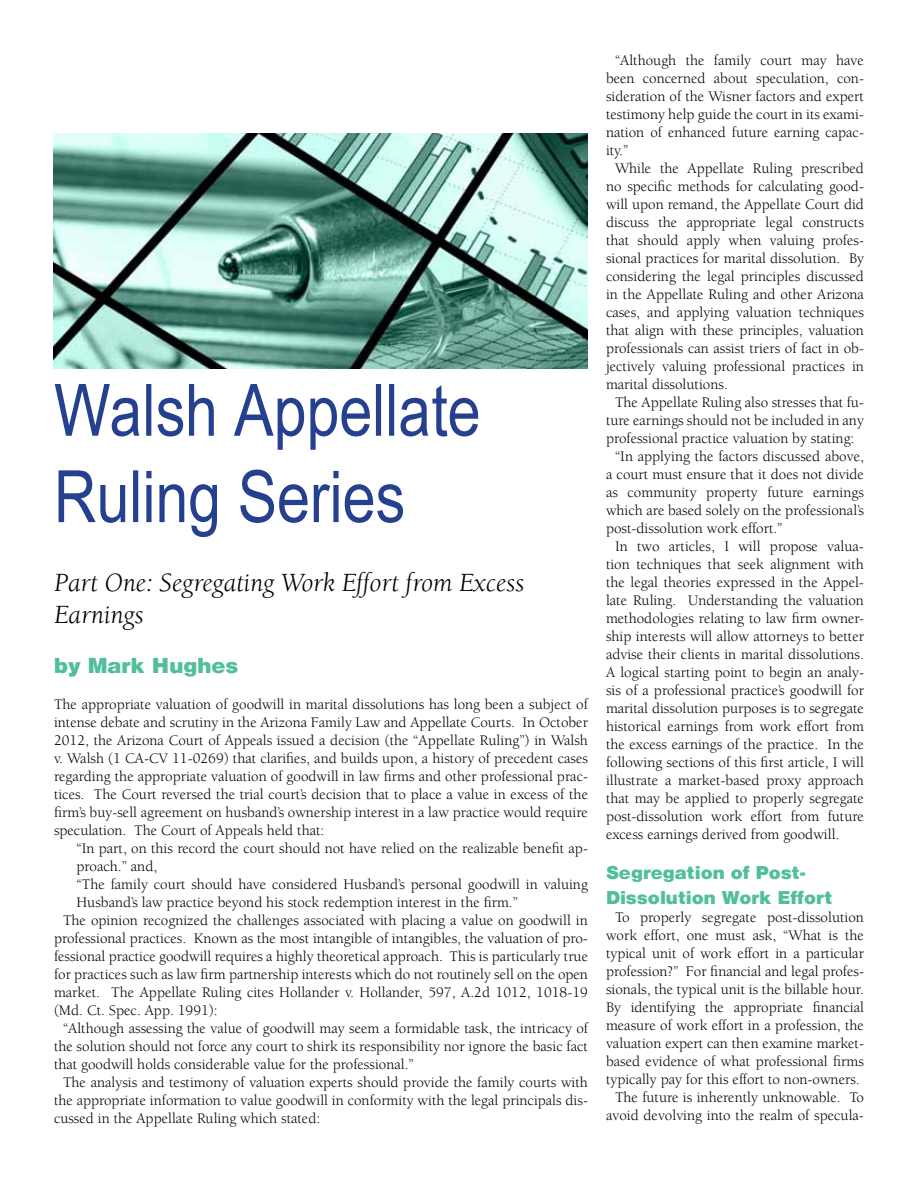
<style>
.page{position:relative;width:918px;height:1188px;background:#fff}
.page>*{position:absolute;margin:0;border:0;box-sizing:border-box;transform-origin:0 0}
.t1{font:condensed 72px/86.4px "Helvetica";color:#25408f}
.t2{font:italic 27px/32.4px "Berkeley";color:#000}
.t3{font:900 21px "Helvetica";color:#51be9d}
.t4{font:900 18px/25.2px "Helvetica";color:#51be9d}
.t5{font:15px/18px "Berkeley";color:#000;text-align:justify}
</style>
<div class="page">
<img style="left:54px;top:133px;width:534px;height:236px">
<h1 class="t1" style="left:54px;top:369px;width:428px">Walsh Appellate<br>Ruling Series</h1>
<h2 class="t2" style="left:54px;top:567px;width:472px">Part One: Segregating Work Effort from Excess<br>Earnings</h2>
<h3 class="t3" style="left:54px;top:652px;width:186px">by Mark Hughes</h3>
<p class="t5" style="left:54px;top:696px;width:536px">The appropriate valuation of goodwill in marital dissolutions has long been a subject of intense debate and scrutiny in the Arizona Family Law and Appellate Courts. In October 2012, the Arizona Court of Appeals issued a decision (the “Appellate Ruling”) in Walsh v. Walsh (1 CA-CV 11-0269) that clarifies, and builds upon, a history of precedent cases regarding the appropriate valuation of goodwill in law firms and other professional prac&shy;tices. The Court reversed the trial court’s decision that to place a value in excess of the firm’s buy-sell agreement on husband’s ownership interest in a law practice would require speculation. The Court of Appeals held that:</p>
<p class="t5" style="left:76px;top:840px;width:513px">“In part, on this record the court should not have relied on the realizable benefit ap-</p>
<p class="t5" style="left:76px;top:858px;width:82px">proach.” and,</p>
<p class="t5" style="left:76px;top:876px;width:513px">“The family court should have considered Husband’s personal goodwill in valuing</p>
<p class="t5" style="left:76px;top:894px;width:443px">Husband’s law practice beyond his stock redemption interest in the firm.”</p>
<p class="t5" style="left:63px;top:912px;width:526px">The opinion recognized the challenges associated with placing a value on goodwill in</p>
<p class="t5" style="left:54px;top:930px;width:535px">professional practices. Known as the most intangible of intangibles, the valuation of pro-</p>
<p class="t5" style="left:54px;top:948px;width:536px">fessional practice goodwill requires a highly theoretical approach. This is particularly true</p>
<p class="t5" style="left:54px;top:966px;width:536px">for practices such as law firm partnership interests which do not routinely sell on the open</p>
<p class="t5" style="left:54px;top:984px;width:535px">market. The Appellate Ruling cites Hollander v. Hollander, 597, A.2d 1012, 1018-19</p>
<p class="t5" style="left:54px;top:1002px;width:165px">(Md. Ct. Spec. App. 1991):</p>
<p class="t5" style="left:63px;top:1020px;width:527px">“Although assessing the value of goodwill may seem a formidable task, the intricacy of</p>
<p class="t5" style="left:54px;top:1038px;width:535px">the solution should not force any court to shirk its responsibility nor ignore the basic fact</p>
<p class="t5" style="left:54px;top:1056px;width:361px">that goodwill holds considerable value for the professional.”</p>
<p class="t5" style="left:63px;top:1074px;width:527px">The analysis and testimony of valuation experts should provide the family courts with</p>
<p class="t5" style="left:54px;top:1092px;width:536px">the appropriate information to value goodwill in conformity with the legal principals dis-</p>
<p class="t5" style="left:54px;top:1110px;width:268px">cussed in the Appellate Ruling which stated:</p>
<p class="t5" style="left:615px;top:52px;width:250px">“Although the family court may have</p>
<p class="t5" style="left:606px;top:70px;width:260px">been concerned about speculation, con-</p>
<p class="t5" style="left:606px;top:88px;width:259px">sideration of the Wisner factors and expert</p>
<p class="t5" style="left:606px;top:106px;width:259px">testimony help guide the court in its exami-</p>
<p class="t5" style="left:606px;top:124px;width:260px">nation of enhanced future earning capac-</p>
<p class="t5" style="left:606px;top:142px;width:24px">ity.”</p>
<p class="t5" style="left:615px;top:160px;width:250px">While the Appellate Ruling prescribed</p>
<p class="t5" style="left:606px;top:178px;width:260px">no specific methods for calculating good-</p>
<p class="t5" style="left:606px;top:196px;width:260px">will upon remand, the Appellate Court did</p>
<p class="t5" style="left:606px;top:214px;width:259px">discuss the appropriate legal constructs</p>
<p class="t5" style="left:606px;top:232px;width:260px">that should apply when valuing profes-</p>
<p class="t5" style="left:606px;top:250px;width:259px">sional practices for marital dissolution. By</p>
<p class="t5" style="left:606px;top:268px;width:259px">considering the legal principles discussed</p>
<p class="t5" style="left:606px;top:286px;width:259px">in the Appellate Ruling and other Arizona</p>
<p class="t5" style="left:606px;top:304px;width:259px">cases, and applying valuation techniques</p>
<p class="t5" style="left:606px;top:322px;width:259px">that align with these principles, valuation</p>
<p class="t5" style="left:606px;top:340px;width:259px">professionals can assist triers of fact in ob-</p>
<p class="t5" style="left:606px;top:358px;width:260px">jectively valuing professional practices in</p>
<p class="t5" style="left:606px;top:376px;width:123px">marital dissolutions.</p>
<p class="t5" style="left:615px;top:394px;width:250px">The Appellate Ruling also stresses that fu-</p>
<p class="t5" style="left:606px;top:412px;width:259px">ture earnings should not be included in any</p>
<p class="t5" style="left:606px;top:430px;width:250px">professional practice valuation by stating:</p>
<p class="t5" style="left:615px;top:448px;width:251px">“In applying the factors discussed above,</p>
<p class="t5" style="left:606px;top:466px;width:260px">a court must ensure that it does not divide</p>
<p class="t5" style="left:606px;top:484px;width:259px">as community property future earnings</p>
<p class="t5" style="left:606px;top:502px;width:259px">which are based solely on the professional’s</p>
<p class="t5" style="left:606px;top:520px;width:178px">post-dissolution work effort.”</p>
<p class="t5" style="left:615px;top:538px;width:250px">In two articles, I will propose valua-</p>
<p class="t5" style="left:606px;top:556px;width:260px">tion techniques that seek alignment with</p>
<p class="t5" style="left:606px;top:574px;width:259px">the legal theories expressed in the Appel-</p>
<p class="t5" style="left:606px;top:592px;width:259px">late Ruling. Understanding the valuation</p>
<p class="t5" style="left:606px;top:610px;width:259px">methodologies relating to law firm owner-</p>
<p class="t5" style="left:606px;top:628px;width:260px">ship interests will allow attorneys to better</p>
<p class="t5" style="left:606px;top:646px;width:260px">advise their clients in marital dissolutions.</p>
<p class="t5" style="left:606px;top:664px;width:260px">A logical starting point to begin an analy-</p>
<p class="t5" style="left:606px;top:682px;width:259px">sis of a professional practice’s goodwill for</p>
<p class="t5" style="left:606px;top:700px;width:259px">marital dissolution purposes is to segregate</p>
<p class="t5" style="left:606px;top:718px;width:259px">historical earnings from work effort from</p>
<p class="t5" style="left:606px;top:736px;width:259px">the excess earnings of the practice. In the</p>
<p class="t5" style="left:606px;top:754px;width:259px">following sections of this first article, I will</p>
<p class="t5" style="left:606px;top:772px;width:259px">illustrate a market-based proxy approach</p>
<p class="t5" style="left:606px;top:790px;width:260px">that may be applied to properly segregate</p>
<p class="t5" style="left:606px;top:808px;width:259px">post-dissolution work effort from future</p>
<p class="t5" style="left:606px;top:826px;width:235px">excess earnings derived from goodwill.</p>
<p class="t4" style="left:606px;top:859px;width:228px">Segregation of Post-<br>Dissolution Work Effort</p>
<p class="t5" style="left:606px;top:909px;width:260px;text-align:center">To properly segregate post-dissolution work effort, one must ask, “What is the typical unit of work effort in a particular profession?” For financial and legal profes&shy;sionals, the typical unit is the billable hour.<br>By identifying the appropriate financial measure of work effort in a profession, the valuation expert can then examine market&shy;based evidence of what professional firms typically pay for this effort to non-owners.<br>The future is inherently unknowable. To avoid devolving into the realm of specula-</p>
</div>
